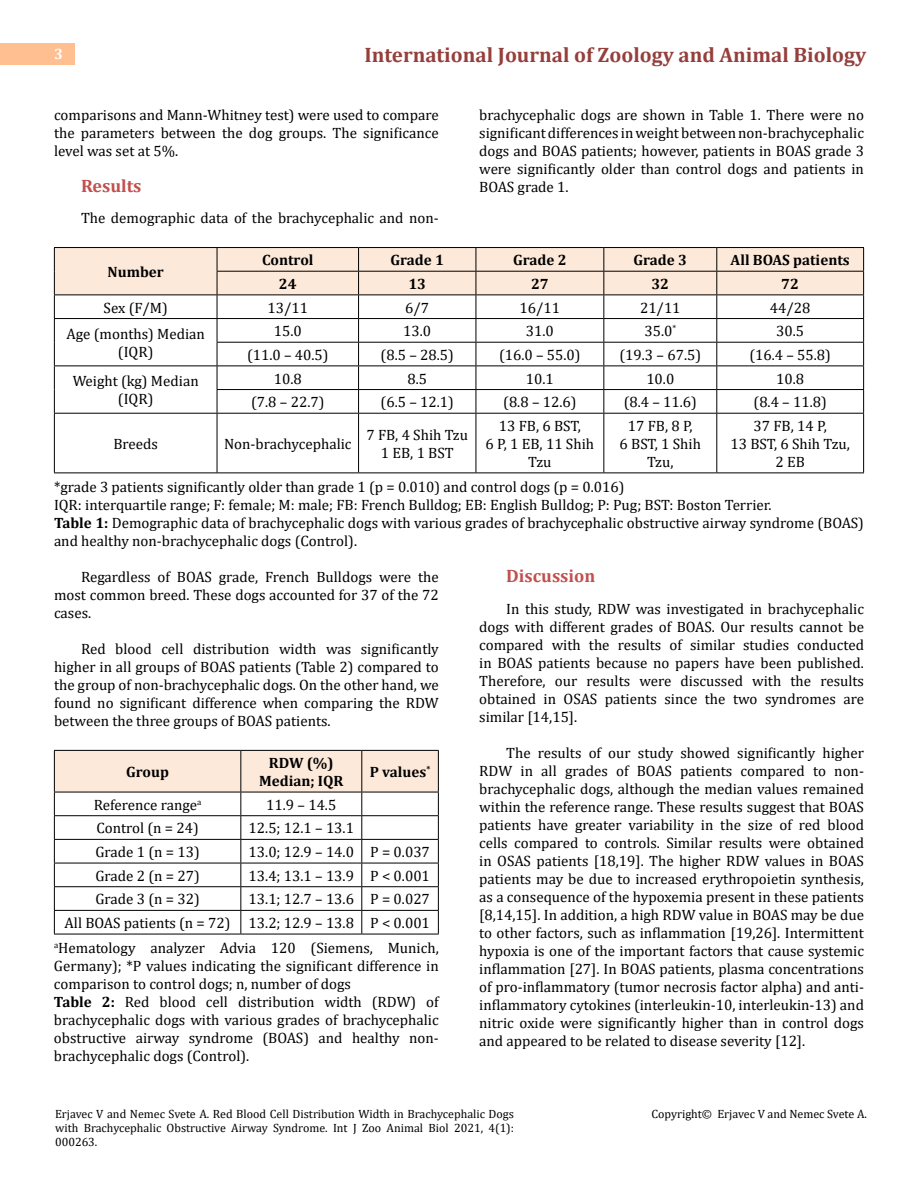
<style>
.page{position:relative;width:918px;height:1188px;background:#fff}
.page>*{position:absolute;margin:0;border:0;box-sizing:border-box;transform-origin:0 0}
.t1{font:700 21px "Cambria";color:#953f3c}
.t2{font:700 18px "Cambria";color:#c0504d}
.t3{font:15px/18px "Cambria";color:#000;text-align:justify}
.t4{font:700 15px/18px "Cambria";color:#000;text-align:center}
.t5{font:700 15px "Cambria";color:#fff}
.t6{font:12px/14.4px "Cambria";color:#000;text-align:justify}
.s1{font-weight:700}
</style>
<div class="page">
<div style="left:0;top:43px;width:75px;height:21px;background:#ffbf91"></div>
<hr style="left:54px;top:247px;width:163px;height:1px;background:#000">
<hr style="left:217px;top:247px;width:142px;height:1px;background:#000">
<hr style="left:359px;top:247px;width:117px;height:1px;background:#000">
<hr style="left:476px;top:247px;width:128px;height:1px;background:#000">
<hr style="left:604px;top:247px;width:113px;height:1px;background:#000">
<hr style="left:717px;top:247px;width:147px;height:1px;background:#000">
<svg style="left:54px;top:248px;width:810px;height:165px"></svg>
<hr style="left:54px;top:413px;width:163px;height:1px;background:#000">
<hr style="left:54px;top:414px;width:1px;height:59px;background:#000">
<hr style="left:217px;top:413px;width:142px;height:1px;background:#000">
<hr style="left:217px;top:414px;width:1px;height:59px;background:#000">
<hr style="left:54px;top:473px;width:163px;height:1px;background:#000">
<hr style="left:217px;top:473px;width:142px;height:1px;background:#000">
<hr style="left:359px;top:413px;width:117px;height:1px;background:#000">
<hr style="left:358px;top:414px;width:1px;height:59px;background:#000">
<hr style="left:476px;top:413px;width:128px;height:1px;background:#000">
<hr style="left:476px;top:414px;width:1px;height:59px;background:#000">
<hr style="left:604px;top:413px;width:113px;height:1px;background:#000">
<hr style="left:603px;top:414px;width:1px;height:59px;background:#000">
<hr style="left:717px;top:413px;width:147px;height:1px;background:#000">
<hr style="left:716px;top:414px;width:1px;height:59px;background:#000">
<hr style="left:863px;top:414px;width:1px;height:59px;background:#000">
<hr style="left:359px;top:473px;width:117px;height:1px;background:#000">
<hr style="left:476px;top:473px;width:128px;height:1px;background:#000">
<hr style="left:604px;top:473px;width:113px;height:1px;background:#000">
<hr style="left:717px;top:473px;width:147px;height:1px;background:#000">
<hr style="left:54px;top:934px;width:187px;height:1px;background:#000">
<hr style="left:241px;top:934px;width:121px;height:1px;background:#000">
<hr style="left:362px;top:934px;width:77px;height:1px;background:#000">
<svg style="left:54px;top:750px;width:385px;height:184px"></svg>
<p class="t5" style="left:54px;top:44px;width:10px">3</p>
<h1 class="t1" style="left:364px;top:40px;width:503px">International Journal of Zoology and Animal Biology</h1>
<p class="t3" style="left:54px;top:105px;width:386px">comparisons and Mann-Whitney test) were used to compare the parameters between the dog groups. The significance level was set at 5%.</p>
<p class="t2" style="left:81px;top:173px;width:62px">Results</p>
<p class="t3" style="left:81px;top:209px;width:359px">The demographic data of the brachycephalic and non-</p>
<p class="t3" style="left:479px;top:105px;width:386px">brachycephalic dogs are shown in Table 1. There were no significant differences in weight between non-brachycephalic dogs and BOAS patients; however, patients in BOAS grade 3 were significantly older than control dogs and patients in BOAS grade 1.</p>
<p class="t4" style="left:108px;top:262px;width:58px">Number</p>
<p class="t4" style="left:262px;top:251px;width:53px">Control</p>
<p class="t4" style="left:390px;top:251px;width:55px">Grade 1</p>
<p class="t4" style="left:513px;top:251px;width:55px">Grade 2</p>
<p class="t4" style="left:634px;top:251px;width:55px">Grade 3</p>
<p class="t4" style="left:731px;top:251px;width:121px">All BOAS patients</p>
<p class="t4" style="left:279px;top:274px;width:19px">24</p>
<p class="t4" style="left:408px;top:274px;width:19px">13</p>
<p class="t4" style="left:531px;top:274px;width:19px">27</p>
<p class="t4" style="left:651px;top:274px;width:19px">32</p>
<p class="t4" style="left:781px;top:274px;width:19px">72</p>
<p class="t3" style="left:104px;top:298px;width:66px">Sex (F/M)</p>
<p class="t3" style="left:268px;top:298px;width:42px">13/11</p>
<p class="t3" style="left:405px;top:298px;width:25px">6/7</p>
<p class="t3" style="left:520px;top:298px;width:42px">16/11</p>
<p class="t3" style="left:640px;top:298px;width:42px">21/11</p>
<p class="t3" style="left:770px;top:298px;width:42px">44/28</p>
<p class="t3" style="left:66px;top:325px;width:140px;text-align:center">Age (months) Median (IQR)</p>
<p class="t3" style="left:274px;top:322px;width:30px">15.0</p>
<p class="t3" style="left:403px;top:322px;width:30px">13.0</p>
<p class="t3" style="left:526px;top:322px;width:30px">31.0</p>
<p class="t3" style="left:644px;top:322px;width:33px">35.0<sup>*</sup></p>
<p class="t3" style="left:776px;top:322px;width:30px">30.5</p>
<p class="t3" style="left:247px;top:346px;width:83px">(11.0 – 40.5)</p>
<p class="t3" style="left:381px;top:346px;width:75px">(8.5 – 28.5)</p>
<p class="t3" style="left:499px;top:346px;width:83px">(16.0 – 55.0)</p>
<p class="t3" style="left:620px;top:346px;width:83px">(19.3 – 67.5)</p>
<p class="t3" style="left:749px;top:346px;width:83px">(16.4 – 55.8)</p>
<p class="t3" style="left:73px;top:372px;width:128px;text-align:center">Weight (kg) Median (IQR)</p>
<p class="t3" style="left:274px;top:369px;width:30px">10.8</p>
<p class="t3" style="left:407px;top:369px;width:21px">8.5</p>
<p class="t3" style="left:526px;top:369px;width:30px">10.1</p>
<p class="t3" style="left:646px;top:369px;width:30px">10.0</p>
<p class="t3" style="left:776px;top:369px;width:30px">10.8</p>
<p class="t3" style="left:251px;top:393px;width:75px">(7.8 – 22.7)</p>
<p class="t3" style="left:381px;top:393px;width:75px">(6.5 – 12.1)</p>
<p class="t3" style="left:503px;top:393px;width:75px">(8.8 – 12.6)</p>
<p class="t3" style="left:624px;top:393px;width:75px">(8.4 – 11.6)</p>
<p class="t3" style="left:754px;top:393px;width:75px">(8.4 – 11.8)</p>
<p class="t3" style="left:113px;top:435px;width:46px">Breeds</p>
<p class="t3" style="left:224px;top:435px;width:129px">Non-brachycephalic</p>
<p class="t3" style="left:366px;top:426px;width:103px;text-align:center">7 FB, 4 Shih Tzu<br>1 EB, 1 BST</p>
<p class="t3" style="left:486px;top:417px;width:110px;text-align:center">13 FB, 6 BST,<br>6 P, 1 EB, 11 Shih<br>Tzu</p>
<p class="t3" style="left:620px;top:417px;width:83px;text-align:center">17 FB, 8 P,<br>6 BST, 1 Shih<br>Tzu,</p>
<p class="t3" style="left:731px;top:417px;width:121px;text-align:center">37 FB, 14 P,<br>13 BST, 6 Shih Tzu,<br>2 EB</p>
<p class="t3" style="left:54px;top:478px;width:812px;text-align:left">*grade 3 patients significantly older than grade 1 (p = 0.010) and control dogs (p = 0.016)<br>IQR: interquartile range; F: female; M: male; FB: French Bulldog; EB: English Bulldog; P: Pug; BST: Boston Terrier.<br><span class="s1">Table 1:</span> Demographic data of brachycephalic dogs with various grades of brachycephalic obstructive airway syndrome (BOAS) and healthy non-brachycephalic dogs (Control).</p>
<p class="t3" style="left:54px;top:568px;width:386px;text-indent:27px">Regardless of BOAS grade, French Bulldogs were the most common breed. These dogs accounted for 37 of the 72 cases.</p>
<p class="t3" style="left:54px;top:640px;width:386px;text-indent:27px">Red blood cell distribution width was significantly higher in all groups of BOAS patients (Table 2) compared to the group of non-brachycephalic dogs. On the other hand, we found no significant difference when comparing the RDW between the three groups of BOAS patients.</p>
<p class="t4" style="left:126px;top:762px;width:44px">Group</p>
<p class="t4" style="left:259px;top:753px;width:86px">RDW (%)<br>Median; IQR</p>
<p class="t4" style="left:370px;top:762px;width:62px">P values<sup>*</sup></p>
<p class="t3" style="left:94px;top:796px;width:109px">Reference range<sup>a</sup></p>
<p class="t3" style="left:266px;top:796px;width:72px">11.9 – 14.5</p>
<p class="t3" style="left:96px;top:819px;width:104px">Control (n = 24)</p>
<p class="t3" style="left:249px;top:819px;width:107px">12.5; 12.1 – 13.1</p>
<p class="t3" style="left:95px;top:843px;width:106px">Grade 1 (n = 13)</p>
<p class="t3" style="left:249px;top:843px;width:183px">13.0; 12.9 – 14.0 P = 0.037</p>
<p class="t3" style="left:95px;top:867px;width:106px">Grade 2 (n = 27)</p>
<p class="t3" style="left:249px;top:867px;width:183px">13.4; 13.1 – 13.9 P &lt; 0.001</p>
<p class="t3" style="left:95px;top:890px;width:106px">Grade 3 (n = 32)</p>
<p class="t2" style="left:506px;top:563px;width:91px">Discussion</p>
<p class="t3" style="left:479px;top:599px;width:386px;text-indent:27px">In this study, RDW was investigated in brachycephalic dogs with different grades of BOAS. Our results cannot be compared with the results of similar studies conducted in BOAS patients because no papers have been published.<br>Therefore, our results were discussed with the results obtained in OSAS patients since the two syndromes are similar [14,15].</p>
<p class="t3" style="left:479px;top:743px;width:386px;text-indent:27px">The results of our study showed significantly higher RDW in all grades of BOAS patients compared to non&shy;brachycephalic dogs, although the median values remained within the reference range. These results suggest that BOAS patients have greater variability in the size of red blood cells compared to controls. Similar results were obtained in OSAS patients [18,19]. The higher RDW values in BOAS patients may be due to increased erythropoietin synthesis, as a consequence of the hypoxemia present in these patients [8,14,15]. In addition, a high RDW value in BOAS may be due to other factors, such as inflammation [19,26]. Intermittent hypoxia is one of the important factors that cause systemic inflammation [27]. In BOAS patients, plasma concentrations of pro-inflammatory (tumor necrosis factor alpha) and anti&shy;inflammatory cytokines (interleukin-10, interleukin-13) and nitric oxide were significantly higher than in control dogs and appeared to be related to disease severity [12].</p>
<p class="t3" style="left:65px;top:887px;width:367px;line-height:23.7px;text-align:right">13.1; 12.7 – 13.6 P = 0.027<br>All BOAS patients (n = 72) 13.2; 12.9 – 13.8 P &lt; 0.001</p>
<p class="t3" style="left:54px;top:939px;width:386px;text-align:left"><sup>a</sup>Hematology analyzer Advia 120 (Siemens, Munich, Germany); *P values indicating the significant difference in comparison to control dogs; n, number of dogs<br><span class="s1">Table 2:</span> Red blood cell distribution width (RDW) of brachycephalic dogs with various grades of brachycephalic obstructive airway syndrome (BOAS) and healthy non&shy;brachycephalic dogs (Control).</p>
<p class="t6" style="left:55px;top:1106px;width:460px">Erjavec V and Nemec Svete A. Red Blood Cell Distribution Width in Brachycephalic Dogs with Brachycephalic Obstructive Airway Syndrome. Int J Zoo Animal Biol 2021, 4(1):<br>000263.</p>
<p class="t6" style="left:651px;top:1106px;width:217px">Copyright© Erjavec V and Nemec Svete A.</p>
</div>
